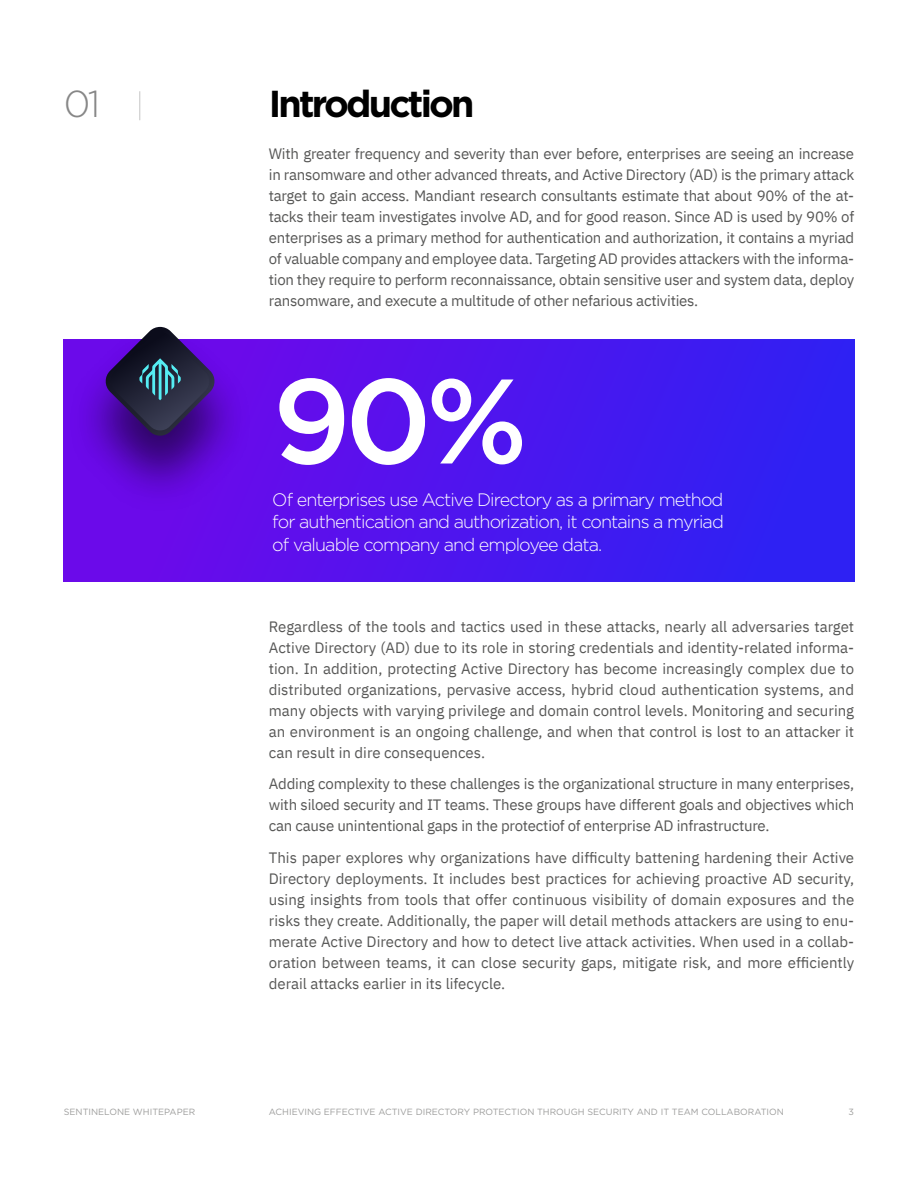
<style>
.page{position:relative;width:918px;height:1188px;background:#fff}
.page>*{position:absolute;margin:0;border:0;box-sizing:border-box;transform-origin:0 0}
.t1{font:500 120px "Gotham";color:#fff}
.t2{font:700 37.5px "Gotham";letter-spacing:-.075em;color:#000}
.t3{font:300 37.5px "Gotham";color:#878787}
.t4{font:300 18px/22.5px "Gotham";letter-spacing:-.05em;color:#fff;text-align:justify}
.t5{font:15px/21px "IBM Plex Sans";letter-spacing:-.015em;color:#575756;text-align:justify}
.t6{font:9px "Gotham";color:#9d9d9c}
</style>
<div class="page">
<div style="left:64px;top:339px;width:790px;height:243px;background:linear-gradient(to right,#7307e9,#2c22f3)"></div>
<div style="left:65px;top:325px;width:191px;height:192px;background:#000;opacity:.35"></div>
<div style="left:74px;top:331px;width:172px;height:172px;background:#000;opacity:.35"></div>
<svg style="left:104px;top:327px;width:112px;height:110px"></svg>
<svg style="left:121px;top:343px;width:78px;height:63px"></svg>
<svg style="left:139px;top:91px;width:1px;height:29px"></svg>
<h2 class="t3" style="left:64px;top:80px;width:38px">01</h2>
<h2 class="t2" style="left:269px;top:79px;width:207px">Introduction</h2>
<p class="t5" style="left:269px;top:142px;width:587px">With greater frequency and severity than ever before, enterprises are seeing an increase in ransomware and other advanced threats, and Active Directory (AD) is the primary attack target to gain access. Mandiant research consultants estimate that about 90% of the at&shy;tacks their team investigates involve AD, and for good reason. Since AD is used by 90% of enterprises as a primary method for authentication and authorization, it contains a myriad of valuable company and employee data. Targeting AD provides attackers with the informa&shy;tion they require to perform reconnaissance, obtain sensitive user and system data, deploy ransomware, and execute a multitude of other nefarious activities.</p>
<h1 class="t1" style="left:272px;top:343px;width:257px">90%</h1>
<p class="t4" style="left:272px;top:487px;width:453px">Of enterprises use Active Directory as a primary method for authentication and authorization, it contains a myriad of valuable company and employee data.</p>
<p class="t5" style="left:269px;top:614px;width:587px">Regardless of the tools and tactics used in these attacks, nearly all adversaries target Active Directory (AD) due to its role in storing credentials and identity-related informa&shy;tion. In addition, protecting Active Directory has become increasingly complex due to distributed organizations, pervasive access, hybrid cloud authentication systems, and many objects with varying privilege and domain control levels. Monitoring and securing an environment is an ongoing challenge, and when that control is lost to an attacker it can result in dire consequences.</p>
<p class="t5" style="left:269px;top:772px;width:587px">Adding complexity to these challenges is the organizational structure in many enterprises, with siloed security and IT teams. These groups have different goals and objectives which can cause unintentional gaps in the protectiof of enterprise AD infrastructure.</p>
<p class="t5" style="left:269px;top:845px;width:587px">This paper explores why organizations have difficulty battening hardening their Active Directory deployments. It includes best practices for achieving proactive AD security, using insights from tools that offer continuous visibility of domain exposures and the risks they create. Additionally, the paper will detail methods attackers are using to enu&shy;merate Active Directory and how to detect live attack activities. When used in a collab&shy;oration between teams, it can close security gaps, mitigate risk, and more efficiently derail attacks earlier in its lifecycle.</p>
<p class="t6" style="left:64px;top:1106px;width:133px">SENTINELONE WHITEPAPER</p>
<p class="t6" style="left:269px;top:1106px;width:517px">ACHIEVING EFFECTIVE ACTIVE DIRECTORY PROTECTION THROUGH SECURITY AND IT TEAM COLLABORATION</p>
<p class="t6" style="left:848px;top:1106px;width:7px">3</p>
</div>
